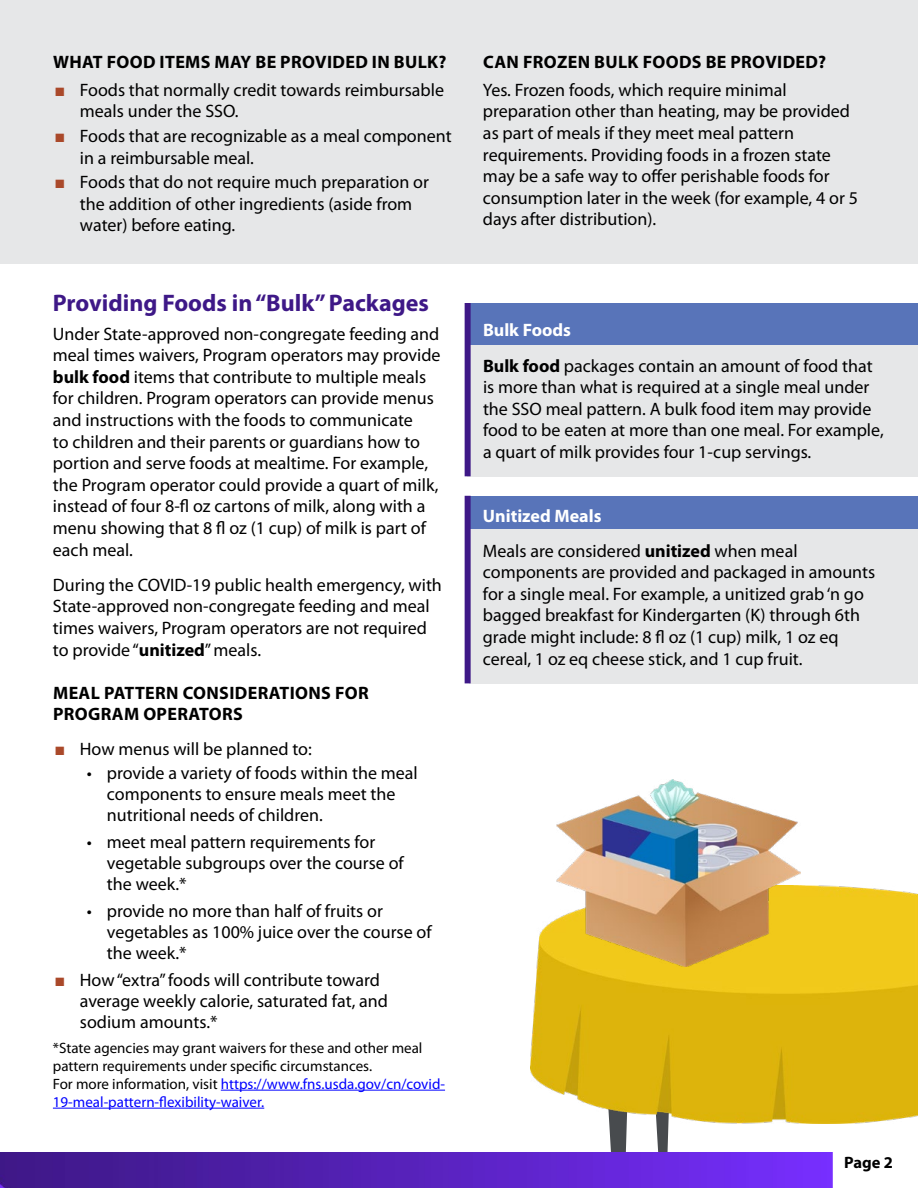
<style>
.page{position:relative;width:918px;height:1188px;background:#fff}
.page>*{position:absolute;margin:0;border:0;box-sizing:border-box;transform-origin:0 0}
.t1{font:700 24px "Myriad Pro";color:#3e1887}
.t2{font:18px/21.6px "Myriad Pro";color:#000}
.t3{font:700 18px/21.6px "Myriad Pro";letter-spacing:.02em;color:#000}
.t4{font:700 18px "Myriad Pro";color:#fff}
.t5{font:700 16.5px "Myriad Pro";color:#000}
.t6{font:15px/18px "Myriad Pro";color:#000}
.s1{font-family:"Arial";color:#aa492a}
.s2{font-weight:700}
.s3{color:#00f}
</style>
<div class="page">
<div style="left:0;top:0;width:918px;height:264px;background:#e6e7e8"></div>
<svg style="left:644px;top:1123px;width:31px;height:30px"></svg>
<svg style="left:601px;top:1123px;width:30px;height:30px"></svg>
<img style="left:530px;top:886px;width:388px;height:237px">
<img style="left:556px;top:779px;width:245px;height:188px">
<div style="left:470px;top:496px;width:448px;height:128px;background:#5874b9"></div>
<div style="left:470px;top:529px;width:448px;height:154px;background:#e6e7e8"></div>
<div style="left:468px;top:303px;width:450px;height:160px;background:#5874b9"></div>
<hr style="left:221px;top:1090px;width:224px;height:1px;background:#00f">
<hr style="left:53px;top:1108px;width:211px;height:1px;background:#00f">
<div style="left:468px;top:345px;width:450px;height:131px;background:#e6e7e8"></div>
<div style="left:465px;top:303px;width:6px;height:173px;background:#3e1887"></div>
<div style="left:465px;top:496px;width:6px;height:187px;background:#3e1887"></div>
<img style="left:0;top:1153px;width:832px;height:35px">
<h2 class="t3" style="left:53px;top:50px;width:395px">WHAT FOOD ITEMS MAY BE PROVIDED IN BULK?</h2>
<p class="t2" style="left:80px;top:79px;width:366px;text-indent:-26px"><span class="s1">■</span> Foods that normally credit towards reimbursable meals under the SSO.</p>
<p class="t2" style="left:80px;top:125px;width:373px;text-indent:-26px"><span class="s1">■</span> Foods that are recognizable as a meal component in a reimbursable meal.</p>
<p class="t2" style="left:80px;top:171px;width:351px;text-indent:-26px"><span class="s1">■</span> Foods that do not require much preparation or the addition of other ingredients (aside from water) before eating.</p>
<h2 class="t1" style="left:53px;top:288px;width:377px">Providing Foods in “Bulk” Packages</h2>
<p class="t2" style="left:53px;top:323px;width:389px">Under State-approved non-congregate feeding and meal times waivers, Program operators may provide <span class="s2">bulk food</span> items that contribute to multiple meals for children. Program operators can provide menus and instructions with the foods to communicate<br>to children and their parents or guardians how to portion and serve foods at mealtime. For example, the Program operator could provide a quart of milk, instead of four 8-fl oz cartons of milk, along with a menu showing that 8 fl oz (1 cup) of milk is part of each meal.</p>
<p class="t2" style="left:53px;top:574px;width:391px">During the COVID-19 public health emergency, with State-approved non-congregate feeding and meal times waivers, Program operators are not required to provide “<span class="s2">unitized</span>” meals.</p>
<h3 class="t3" style="left:53px;top:681px;width:317px">MEAL PATTERN CONSIDERATIONS FOR<br>PROGRAM OPERATORS</h3>
<p class="t2" style="left:54px;top:738px;width:259px"><span class="s1">■</span> How menus will be planned to:</p>
<p class="t2" style="left:107px;top:762px;width:312px;line-height:21px;text-indent:-20px">• provide a variety of foods within the meal components to ensure meals meet the nutritional needs of children.</p>
<p class="t2" style="left:107px;top:831px;width:298px;line-height:21px;text-indent:-20px">• meet meal pattern requirements for vegetable subgroups over the course of the week.*</p>
<p class="t2" style="left:107px;top:900px;width:326px;line-height:21px;text-indent:-20px">• provide no more than half of fruits or vegetables as 100% juice over the course of the week.*</p>
<p class="t2" style="left:80px;top:969px;width:310px;line-height:21px;text-indent:-26px"><span class="s1">■</span> How “extra” foods will contribute toward average weekly calorie, saturated fat, and sodium amounts.*</p>
<p class="t6" style="left:53px;top:1038px;width:394px">*State agencies may grant waivers for these and other meal pattern requirements under specific circumstances.<br>For more information, visit <span class="s3">https://www.fns.usda.gov/cn/covid-19-meal-pattern-flexibility-waiver.</span></p>
<h2 class="t3" style="left:483px;top:50px;width:345px">CAN FROZEN BULK FOODS BE PROVIDED?</h2>
<p class="t2" style="left:483px;top:79px;width:376px">Yes. Frozen foods, which require minimal preparation other than heating, may be provided as part of meals if they meet meal pattern requirements. Providing foods in a frozen state may be a safe way to offer perishable foods for consumption later in the week (for example, 4 or 5 days after distribution).</p>
<h3 class="t4" style="left:483px;top:319px;width:90px">Bulk Foods</h3>
<p class="t2" style="left:483px;top:354px;width:402px"><span class="s2">Bulk food</span> packages contain an amount of food that is more than what is required at a single meal under the SSO meal pattern. A bulk food item may provide food to be eaten at more than one meal. For example, a quart of milk provides four 1-cup servings.</p>
<h3 class="t4" style="left:483px;top:504px;width:120px">Unitized Meals</h3>
<p class="t2" style="left:483px;top:540px;width:394px">Meals are considered <span class="s2">unitized</span> when meal components are provided and packaged in amounts for a single meal. For example, a unitized grab ‘n go bagged breakfast for Kindergarten (K) through 6th grade might include: 8 fl oz (1 cup) milk, 1 oz eq cereal, 1 oz eq cheese stick, and 1 cup fruit.</p>
<p class="t5" style="left:844px;top:1152px;width:50px">Page 2</p>
</div>
